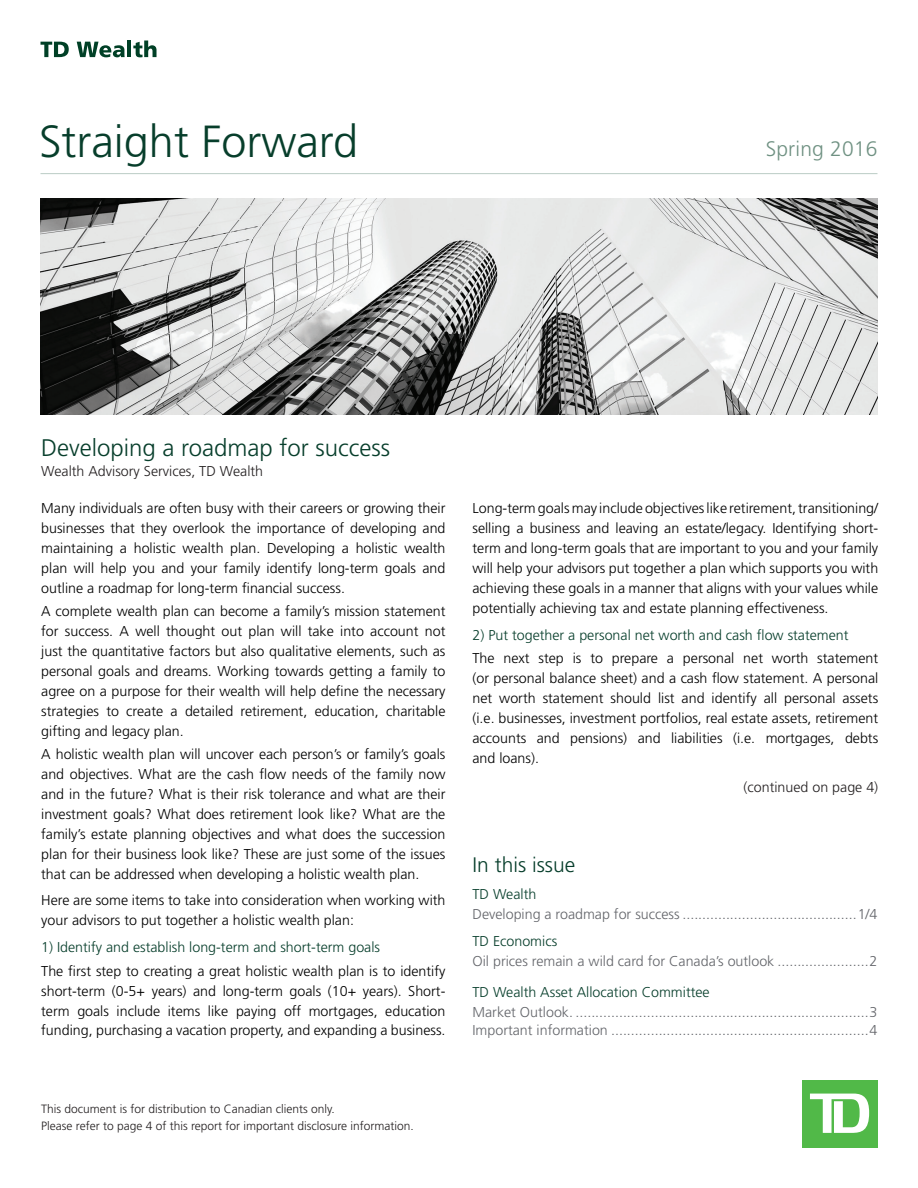
<style>
.page{position:relative;width:918px;height:1188px;background:#fff}
.page>*{position:absolute;margin:0;border:0;box-sizing:border-box;transform-origin:0 0}
.t1{font:300 45px "Frutiger";color:#073e2b}
.Body_Text{font:300 24px "Frutiger";color:#073e2b}
.t2{font:300 21px "Frutiger";color:#073e2b}
.t3{font:300 21px "Frutiger";letter-spacing:.01em;color:#6f9182}
.Body_Text-2{font:300 14.25px/20px "Frutiger";color:#000;text-align:justify}
.TOC_Page_sub-title{font:300 14.25px "Frutiger";color:#63656a}
.Body_Text-3{font:300 14.25px "Frutiger";color:#073e2b}
.TOC_Page_Title{font:300 14.25px "Frutiger";color:#073e2b}
.Body_Text-4{font:300 14.25px "Frutiger";color:#231f20}
.Body_Text-5{font:300 12px/16.5px "Frutiger";color:#231f20}
</style>
<div class="page">
<div style="left:802px;top:1080px;width:76px;height:68px;background:#51b948"></div>
<svg style="left:810px;top:1094px;width:59px;height:39px"></svg>
<svg style="left:41px;top:42px;width:28px;height:15px"></svg>
<svg style="left:77px;top:42px;width:48px;height:15px"></svg>
<hr style="left:127px;top:40px;width:4px;height:17px;background:#004026">
<svg style="left:133px;top:40px;width:24px;height:17px"></svg>
<hr style="left:40px;top:173px;width:838px;height:1px;background:#baccc5">
<img style="left:40px;top:198px;width:838px;height:216px">
<h1 class="t1" style="left:39px;top:116px;width:321px">Straight Forward</h1>
<h3 class="t3" style="left:766px;top:137px;width:113px">Spring 2016</h3>
<p class="Body_Text" style="left:41px;top:434px;width:350px">Developing a roadmap for success</p>
<p class="Body_Text-4" style="left:41px;top:463px;width:223px">Wealth Advisory Services, TD Wealth</p>
<p class="Body_Text-2" style="left:41px;top:499px;width:406px">Many individuals are often busy with their careers or growing their businesses that they overlook the importance of developing and maintaining a holistic wealth plan. Developing a holistic wealth plan will help you and your family identify long-term goals and outline a roadmap for long-term financial success.</p>
<p class="Body_Text-2" style="left:41px;top:601px;width:406px">A complete wealth plan can become a family’s mission statement for success. A well thought out plan will take into account not just the quantitative factors but also qualitative elements, such as personal goals and dreams. Working towards getting a family to agree on a purpose for their wealth will help define the necessary strategies to create a detailed retirement, education, charitable gifting and legacy plan.</p>
<p class="Body_Text-2" style="left:41px;top:744px;width:406px">A holistic wealth plan will uncover each person’s or family’s goals and objectives. What are the cash flow needs of the family now and in the future? What is their risk tolerance and what are their investment goals? What does retirement look like? What are the family’s estate planning objectives and what does the succession plan for their business look like? These are just some of the issues that can be addressed when developing a holistic wealth plan.</p>
<p class="Body_Text-2" style="left:41px;top:891px;width:406px">Here are some items to take into consideration when working with your advisors to put together a holistic wealth plan:</p>
<p class="Body_Text-3" style="left:41px;top:939px;width:340px">1) Identify and establish long-term and short-term goals</p>
<p class="Body_Text-2" style="left:41px;top:961px;width:406px">The first step to creating a great holistic wealth plan is to identify short-term (0-5+ years) and long-term goals (10+ years). Short&shy;term goals include items like paying off mortgages, education funding, purchasing a vacation property, and expanding a business.</p>
<p class="Body_Text-5" style="left:41px;top:1101px;width:374px">This document is for distribution to Canadian clients only.<br>Please refer to page 4 of this report for important disclosure information.</p>
<p class="Body_Text-2" style="left:472px;top:499px;width:407px">Long-term goals may include objectives like retirement, transitioning/ selling a business and leaving an estate/legacy. Identifying short&shy;term and long-term goals that are important to you and your family will help your advisors put together a plan which supports you with achieving these goals in a manner that aligns with your values while potentially achieving tax and estate planning effectiveness.</p>
<p class="Body_Text-3" style="left:472px;top:627px;width:378px">2) Put together a personal net worth and cash flow statement</p>
<p class="Body_Text-2" style="left:472px;top:648px;width:407px">The next step is to prepare a personal net worth statement (or personal balance sheet) and a cash flow statement. A personal net worth statement should list and identify all personal assets (i.e. businesses, investment portfolios, real estate assets, retirement accounts and pensions) and liabilities (i.e. mortgages, debts and loans).</p>
<p class="Body_Text-4" style="left:744px;top:780px;width:136px">(continued on page 4)</p>
<p class="t2" style="left:472px;top:852px;width:104px">In this issue</p>
<p class="TOC_Page_Title" style="left:472px;top:886px;width:65px">TD Wealth</p>
<p class="TOC_Page_sub-title" style="left:472px;top:906px;width:209px">Developing a roadmap for success</p>
<p class="TOC_Page_sub-title" style="left:858px;top:906px;width:21px">1/4</p>
<p class="TOC_Page_Title" style="left:472px;top:933px;width:86px">TD Economics</p>
<p class="TOC_Page_sub-title" style="left:472px;top:953px;width:303px">Oil prices remain a wild card for Canada’s outlook</p>
<p class="TOC_Page_sub-title" style="left:870px;top:953px;width:9px">2</p>
<p class="TOC_Page_Title" style="left:472px;top:984px;width:239px">TD Wealth Asset Allocation Committee</p>
<p class="TOC_Page_sub-title" style="left:472px;top:1004px;width:102px">Market Outlook.</p>
<p class="TOC_Page_sub-title" style="left:870px;top:1004px;width:9px">3</p>
<p class="TOC_Page_sub-title" style="left:472px;top:1022px;width:137px">Important information</p>
<p class="TOC_Page_sub-title" style="left:870px;top:1022px;width:9px">4</p>
</div>
